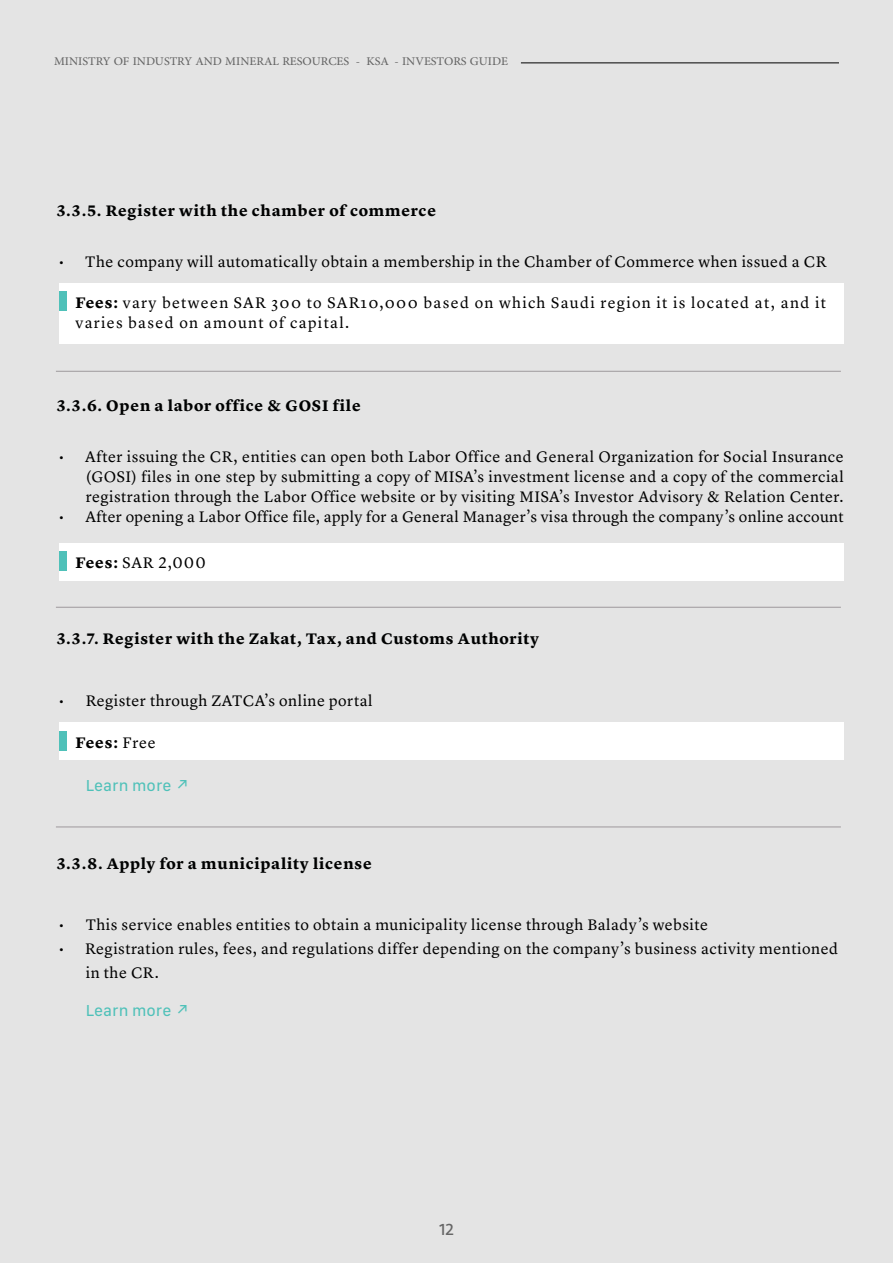
<style>
.page{position:relative;width:893px;height:1263px;background:#e4e4e4}
.page>*{position:absolute;margin:0;border:0;box-sizing:border-box;transform-origin:0 0}
.t1{font:16.5px/19.8px "Lyon Arabic Text";letter-spacing:.03em;color:#000;text-align:justify}
.t2{font:700 16.5px "Lyon Arabic Text";letter-spacing:.05em;color:#000101}
.t3{font:16.5px/19.8px "Lyon Arabic Text";letter-spacing:.08em;color:#000}
.t4{font:16.5px "Adobe Arabic";color:#666}
.t5{font:16.5px "SF Compact Text";color:#4fc1b9}
.t6{font:700 16.5px "Lyon Arabic Text";color:#000}
.t7{font:500 16.5px "Diodrum Arabic";color:#666}
.s1{font-weight:700}
.s2{font-weight:400}
</style>
<div class="page">
<hr style="left:521px;top:63px;width:318px;height:1px;background:#000">
<hr style="left:56px;top:371px;width:785px;height:1px;background:#9e999c">
<hr style="left:56px;top:607px;width:785px;height:1px;background:#9e999c">
<hr style="left:56px;top:826px;width:785px;height:1px;background:#9e999c">
<div style="left:59px;top:283px;width:785px;height:61px;background:#fff"></div>
<div style="left:59px;top:292px;width:7px;height:19px;background:#4fc1b9"></div>
<div style="left:59px;top:543px;width:785px;height:37px;background:#fff"></div>
<div style="left:59px;top:552px;width:7px;height:19px;background:#4fc1b9"></div>
<div style="left:59px;top:723px;width:785px;height:37px;background:#fff"></div>
<div style="left:59px;top:731px;width:7px;height:19px;background:#4fc1b9"></div>
<p class="t4" style="left:54px;top:50px;width:455px">MINISTRY OF INDUSTRY AND MINERAL RESOURCES - KSA - INVESTORS GUIDE</p>
<p class="t2" style="left:57px;top:201px;width:381px">3.3.5. Register with the chamber of commerce</p>
<p class="t1" style="left:59px;top:252px;width:769px">• The company will automatically obtain a membership in the Chamber of Commerce when issued a CR</p>
<p class="t3" style="left:76px;top:292px;width:752px"><span class="s1">Fees:</span> vary between SAR 300 to SAR10,000 based on which Saudi region it is located at, and it varies based on amount of capital.</p>
<p class="t2" style="left:57px;top:395px;width:305px">3.3.6. Open a labor office &amp; GOSI file</p>
<p class="t1" style="left:86px;top:446px;width:759px;text-indent:-27px">• After issuing the CR, entities can open both Labor Office and General Organization for Social Insurance (GOSI) files in one step by submitting a copy of MISA’s investment license and a copy of the commercial registration through the Labor Office website or by visiting MISA’s Investor Advisory &amp; Relation Center.</p>
<p class="t1" style="left:59px;top:506px;width:786px">• After opening a Labor Office file, apply for a General Manager’s visa through the company’s online account</p>
<p class="t1" style="left:76px;top:552px;width:132px"><span class="s1">Fees:</span> SAR 2,000</p>
<p class="t2" style="left:57px;top:629px;width:484px">3.3.7. Register with the Zakat, Tax, and Customs Authority</p>
<p class="t1" style="left:59px;top:690px;width:315px">• Register through ZATCA’s online portal</p>
<p class="t6" style="left:76px;top:732px;width:82px">Fees: <span class="s2">Free</span></p>
<p class="t5" style="left:86px;top:771px;width:105px">Learn more ↗</p>
<p class="t2" style="left:57px;top:853px;width:316px">3.3.8. Apply for a municipality license</p>
<p class="t1" style="left:59px;top:914px;width:651px">• This service enables entities to obtain a municipality license through Balady’s website</p>
<p class="t1" style="left:86px;top:936px;width:754px;line-height:24px;text-indent:-27px">• Registration rules, fees, and regulations differ depending on the company’s business activity mentioned in the CR.</p>
<p class="t5" style="left:86px;top:996px;width:105px">Learn more ↗</p>
<p class="t7" style="left:439px;top:1219px;width:16px">12</p>
</div>
